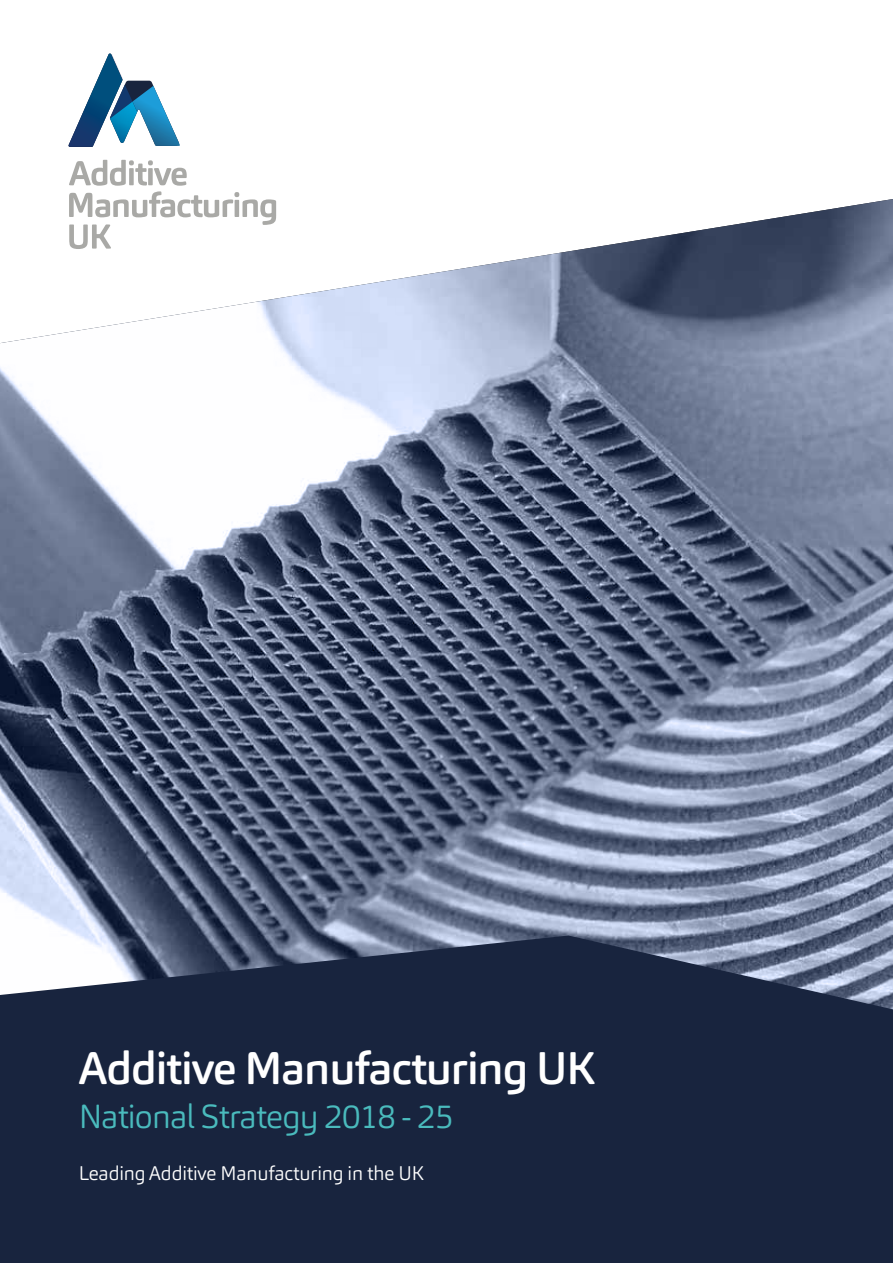
<style>
.page{position:relative;width:893px;height:1263px;background:#fff}
.page>*{position:absolute;margin:0;border:0;box-sizing:border-box;transform-origin:0 0}
.t1{font:500 45px "Carnas";letter-spacing:-.025em;color:#fff}
.t2{font:300 33px "Carnas";letter-spacing:-.025em;color:#4abbbd}
.t3{font:300 19.5px "Carnas";letter-spacing:-.01em;color:#fff}
</style>
<div class="page">
<div style="left:0;top:931px;width:893px;height:332px;background:#18243e"></div>
<img style="left:0;top:199px;width:893px;height:810px">
<svg style="left:69px;top:160px;width:207px;height:89px"></svg>
<svg style="left:68px;top:53px;width:112px;height:94px"></svg>
<img style="left:110px;top:102px;width:27px;height:41px">
<h1 class="t1" style="left:79px;top:1039px;width:518px">Additive Manufacturing UK</h1>
<h2 class="t2" style="left:79px;top:1095px;width:376px">National Strategy 2018 - 25</h2>
<p class="t3" style="left:79px;top:1160px;width:347px">Leading Additive Manufacturing in the UK</p>
</div>
